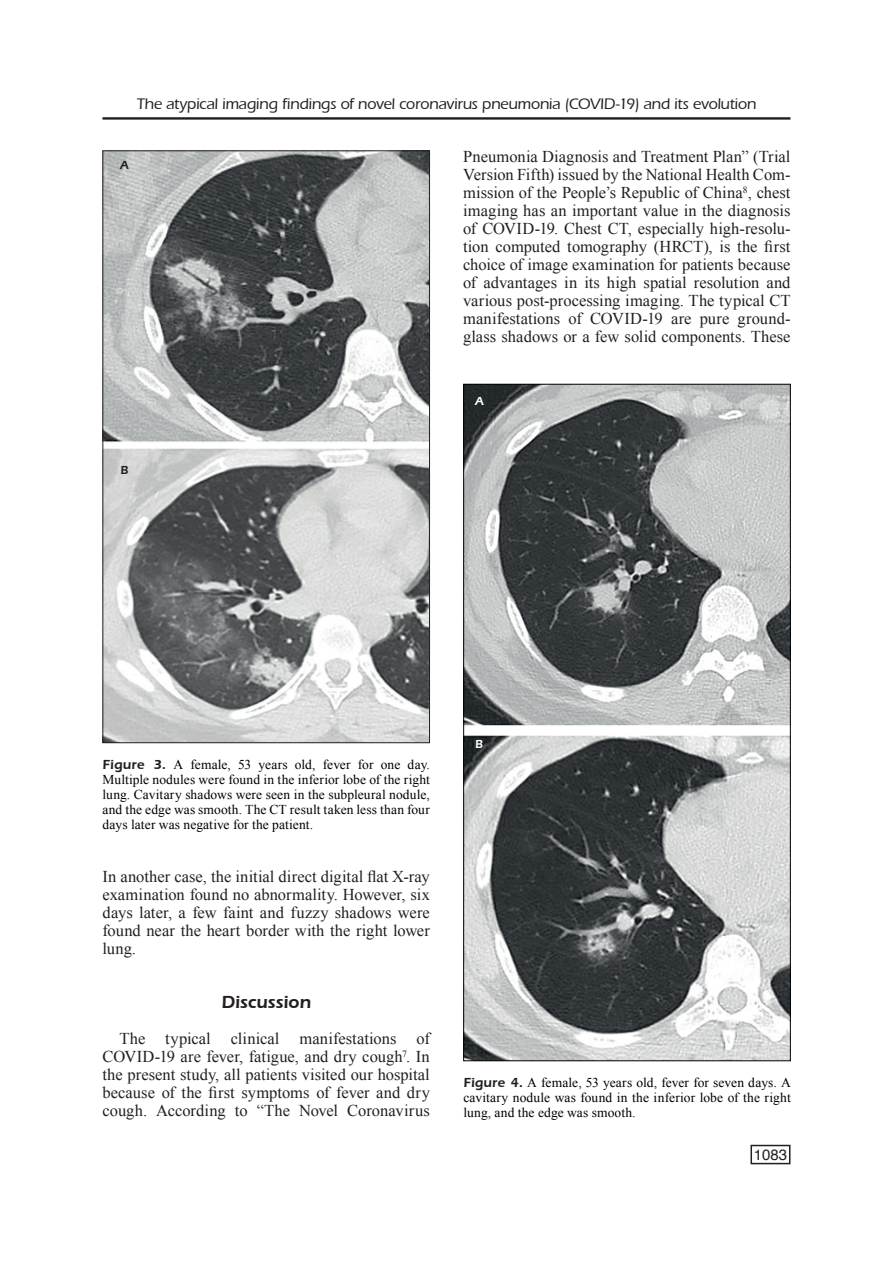
<style>
.page{position:relative;width:893px;height:1263px;background:#fff}
.page>*{position:absolute;margin:0;border:0;box-sizing:border-box;transform-origin:0 0}
.t1{font:18px "Eras Demi";letter-spacing:-.005em;color:#231f20}
.t2{font:16.5px/18px "Times New Roman";color:#231f20;text-align:justify}
.t3{font:500 15.75px "Eras";letter-spacing:-.015em;color:#231f20}
.t4{font:15px "Helvetica";color:#231f20}
.t5{font:13.5px/15px "Times New Roman";letter-spacing:.005em;color:#000001;text-align:justify}
.t6{font:12px "Eras Demi";color:#231f20}
.t7{font:12px "Eras Demi";color:#fff}
.s1{font-family:"Eras Demi";color:#231f20}
</style>
<div class="page">
<hr style="left:102px;top:117px;width:688px;height:3px;background:#231f20">
<div style="left:750px;top:1145px;width:40px;height:19px;border:2px solid #231f20"></div>
<img style="left:104px;top:152px;width:324px;height:589px">
<img style="left:465px;top:386px;width:324px;height:673px">
<p class="t3" style="left:137px;top:95px;width:621px">The atypical imaging findings of novel coronavirus pneumonia (COVID-19) and its evolution</p>
<p class="t6" style="left:120px;top:158px;width:10px">A</p>
<p class="t2" style="left:463px;top:147px;width:329px">Pneumonia Diagnosis and Treatment Plan” (Trial Version Fifth) issued by the National Health Com&shy;mission of the People’s Republic of China<sup>8</sup>, chest imaging has an important value in the diagnosis of COVID-19. Chest CT, especially high-resolu&shy;tion computed tomography (HRCT), is the first choice of image examination for patients because of advantages in its high spatial resolution and various post-processing imaging. The typical CT manifestations of COVID-19 are pure ground&shy;glass shadows or a few solid components. These</p>
<p class="t7" style="left:475px;top:393px;width:10px">A</p>
<p class="t6" style="left:120px;top:463px;width:9px">B</p>
<p class="t7" style="left:475px;top:737px;width:9px">B</p>
<p class="t5" style="left:103px;top:757px;width:329px"><span class="s1">Figure 3.</span> A female, 53 years old, fever for one day.<br>Multiple nodules were found in the inferior lobe of the right lung. Cavitary shadows were seen in the subpleural nodule, and the edge was smooth. The CT result taken less than four days later was negative for the patient.</p>
<p class="t2" style="left:102px;top:867px;width:329px">In another case, the initial direct digital flat X-ray examination found no abnormality. However, six days later, a few faint and fuzzy shadows were found near the heart border with the right lower lung.</p>
<p class="t1" style="left:221px;top:991px;width:91px">Discussion</p>
<p class="t2" style="left:102px;top:1029px;width:329px;text-indent:17px">The typical clinical manifestations of COVID-19 are fever, fatigue, and dry cough<sup>7</sup>. In the present study, all patients visited our hospital because of the first symptoms of fever and dry cough. According to “The Novel Coronavirus</p>
<p class="t5" style="left:463px;top:1074px;width:329px"><span class="s1">Figure 4.</span> A female, 53 years old, fever for seven days. A cavitary nodule was found in the inferior lobe of the right lung, and the edge was smooth.</p>
<p class="t4" style="left:754px;top:1143px;width:35px">1083</p>
</div>
